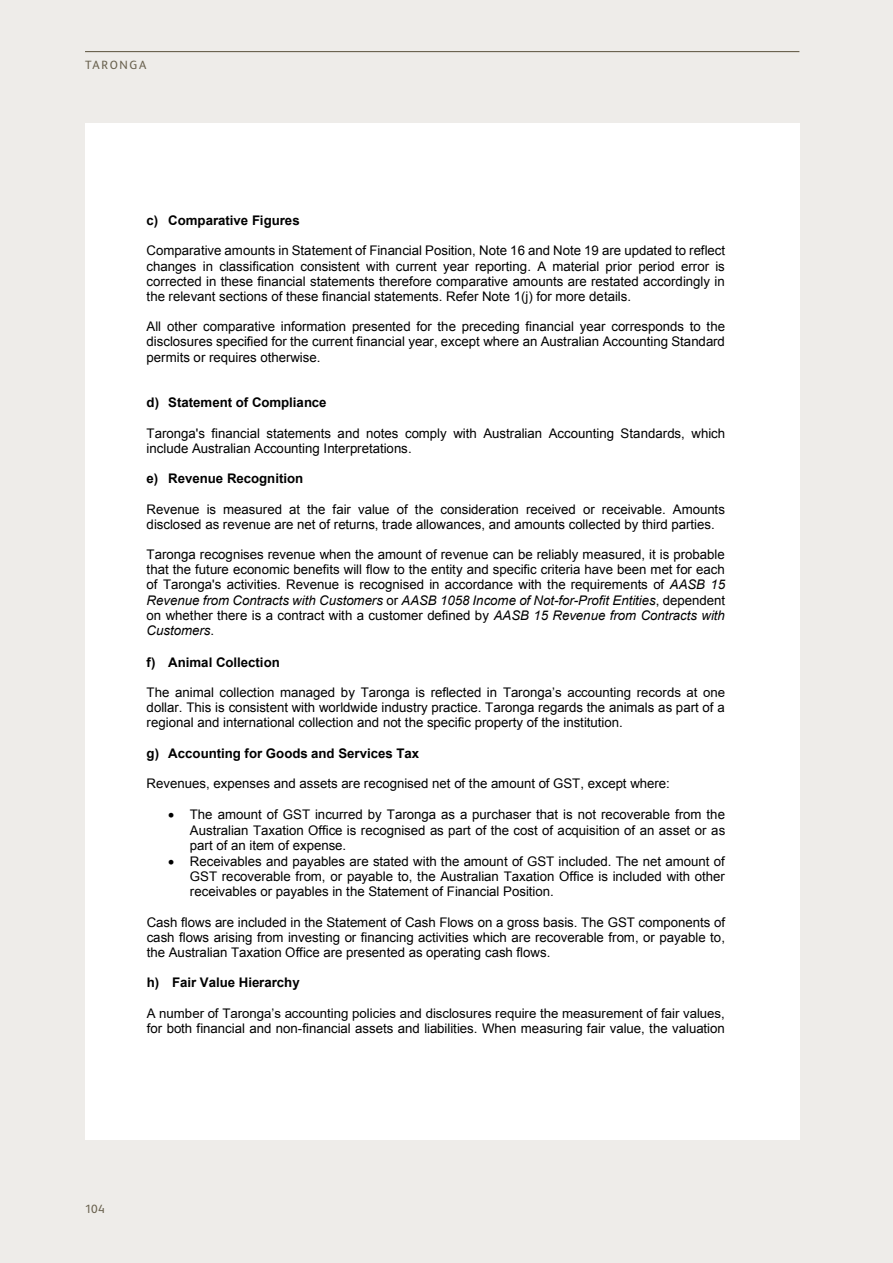
<style>
.page{position:relative;width:893px;height:1263px;background:#eeece9}
.page>*{position:absolute;margin:0;border:0;box-sizing:border-box;transform-origin:0 0}
.t1{font:13.2px/15.1px "Arial";color:#000;text-align:justify}
.t2{font:700 13.2px "Arial";color:#000}
.t3{font:12px "FS Albert";letter-spacing:.13em;color:#69614e}
.s1{font-style:italic}
</style>
<div class="page">
<div style="left:85px;top:123px;width:714px;height:1017px;background:#fff"></div>
<hr style="left:85px;top:51px;width:714px;height:1px;background:#69614e">
<p class="t3" style="left:85px;top:57px;width:63px">TARONGA</p>
<p class="t2" style="left:147px;top:212px;width:155px">c) Comparative Figures</p>
<p class="t1" style="left:147px;top:243px;width:580px">Comparative amounts in Statement of Financial Position, Note 16 and Note 19 are updated to reflect changes in classification consistent with current year reporting. A material prior period error is corrected in these financial statements therefore comparative amounts are restated accordingly in the relevant sections of these financial statements. Refer Note 1(j) for more details.</p>
<p class="t1" style="left:147px;top:319px;width:580px">All other comparative information presented for the preceding financial year corresponds to the disclosures specified for the current financial year, except where an Australian Accounting Standard permits or requires otherwise.</p>
<p class="t2" style="left:147px;top:394px;width:182px">d) Statement of Compliance</p>
<p class="t1" style="left:147px;top:426px;width:580px">Taronga's financial statements and notes comply with Australian Accounting Standards, which include Australian Accounting Interpretations.</p>
<p class="t2" style="left:147px;top:470px;width:158px">e) Revenue Recognition</p>
<p class="t1" style="left:147px;top:501px;width:580px">Revenue is measured at the fair value of the consideration received or receivable. Amounts disclosed as revenue are net of returns, trade allowances, and amounts collected by third parties.</p>
<p class="t1" style="left:147px;top:547px;width:580px">Taronga recognises revenue when the amount of revenue can be reliably measured, it is probable that the future economic benefits will flow to the entity and specific criteria have been met for each of Taronga's activities. Revenue is recognised in accordance with the requirements of <span class="s1">AASB 15<br>Revenue from Contracts with Customers</span> or <span class="s1">AASB 1058 Income of Not-for-Profit Entities</span>, dependent on whether there is a contract with a customer defined by <span class="s1">AASB 15 Revenue from Contracts with Customers</span>.</p>
<p class="t2" style="left:147px;top:653px;width:135px">f) Animal Collection</p>
<p class="t1" style="left:147px;top:685px;width:580px">The animal collection managed by Taronga is reflected in Taronga’s accounting records at one dollar. This is consistent with worldwide industry practice. Taronga regards the animals as part of a regional and international collection and not the specific property of the institution.</p>
<p class="t2" style="left:147px;top:744px;width:274px">g) Accounting for Goods and Services Tax</p>
<p class="t1" style="left:147px;top:776px;width:525px">Revenues, expenses and assets are recognised net of the amount of GST, except where:</p>
<p class="t1" style="left:190px;top:807px;width:537px;text-indent:-22px">• The amount of GST incurred by Taronga as a purchaser that is not recoverable from the Australian Taxation Office is recognised as part of the cost of acquisition of an asset or as part of an item of expense.</p>
<p class="t1" style="left:190px;top:854px;width:536px;text-indent:-22px">• Receivables and payables are stated with the amount of GST included. The net amount of GST recoverable from, or payable to, the Australian Taxation Office is included with other receivables or payables in the Statement of Financial Position.</p>
<p class="t1" style="left:147px;top:914px;width:580px">Cash flows are included in the Statement of Cash Flows on a gross basis. The GST components of cash flows arising from investing or financing activities which are recoverable from, or payable to, the Australian Taxation Office are presented as operating cash flows.</p>
<p class="t2" style="left:147px;top:974px;width:155px">h) Fair Value Hierarchy</p>
<p class="t1" style="left:147px;top:1005px;width:580px">A number of Taronga’s accounting policies and disclosures require the measurement of fair values, for both financial and non-financial assets and liabilities. When measuring fair value, the valuation</p>
<p class="t3" style="left:85px;top:1201px;width:21px">104</p>
</div>
